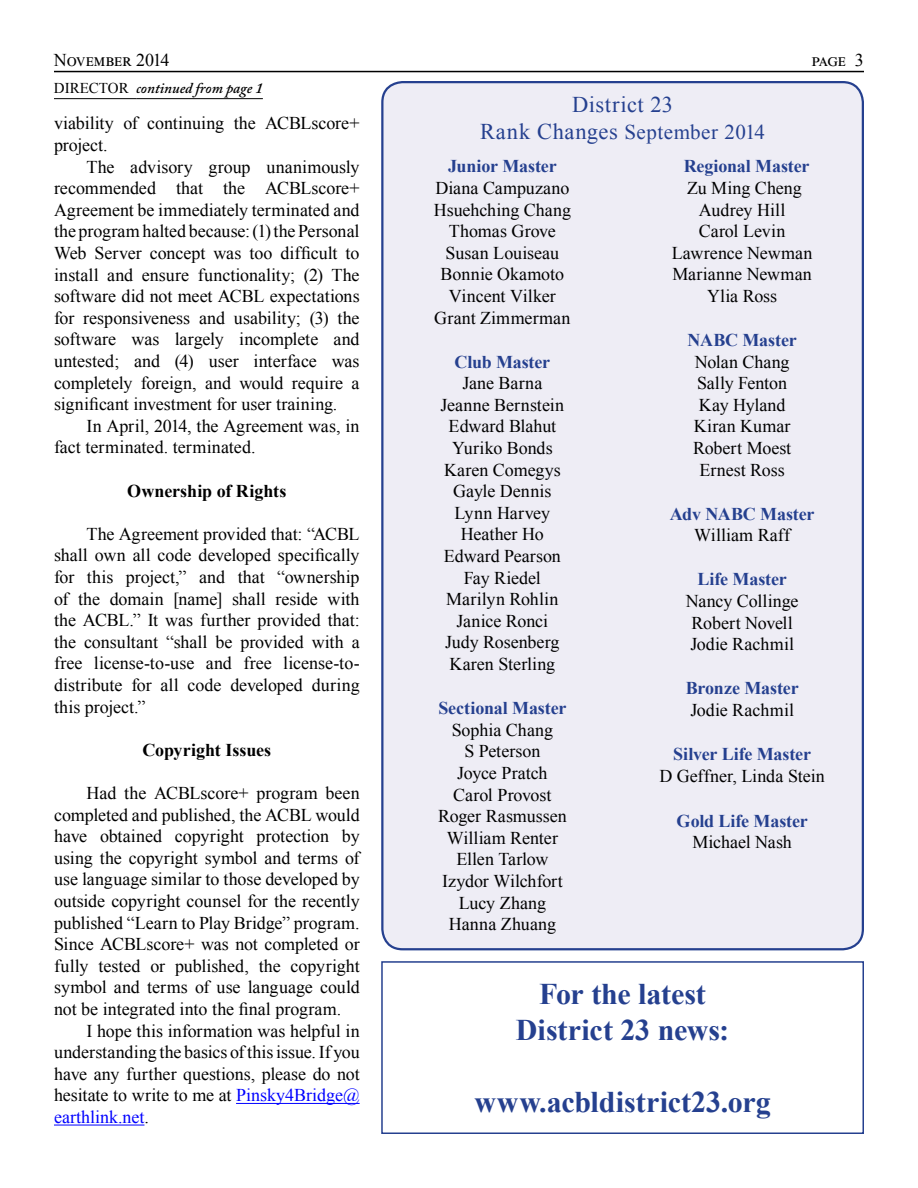
<style>
.page{position:relative;width:918px;height:1188px;background:#fff}
.page>*{position:absolute;margin:0;border:0;box-sizing:border-box;transform-origin:0 0}
.t1{font:700 30px/36px "Times New Roman";letter-spacing:-.005em;color:#25408f;text-align:center}
.t2{font:22.5px "Times New Roman";letter-spacing:.02em;color:#25408f}
.t3{font:21px "Times New Roman";letter-spacing:.015em;color:#25408f}
.t4{font:18px/21.6px "Times New Roman";color:#000;text-align:center}
.t5{font:700 18px "Times New Roman";letter-spacing:-.01em;color:#25408f}
.t6{font:700 18px "Times New Roman";letter-spacing:.005em;color:#000}
.t7{font:italic 600 15px "Adobe Caslon Pro";color:#000}
.s1{font-family:"Times New Roman";font-weight:400;font-style:normal}
.s2{color:#00f}
.s3{font-size:22.5px}
</style>
<div class="page">
<hr style="left:54px;top:71px;width:810px;height:1px;background:#000">
<div style="left:381px;top:961px;width:483px;height:173px;border:2px solid #25408f"></div>
<div style="left:382px;top:82px;width:481px;height:867px;background:#eeedf5;border-radius:20px"></div>
<hr style="left:236px;top:1103px;width:124px;height:1px;background:#00f">
<hr style="left:54px;top:1125px;width:90px;height:1px;background:#00f">
<hr style="left:54px;top:98px;width:82px;height:1px;background:#000">
<hr style="left:136px;top:98px;width:127px;height:1px;background:#000">
<p class="t4" style="left:54px;top:49px;width:117px">November 2014</p>
<p class="t4" style="left:812px;top:49px;width:54px">page 3</p>
<p class="t7" style="left:54px;top:79px;width:210px"><span class="s1">DIRECTOR</span> continued from page 1</p>
<p class="t4" style="left:54px;top:112px;width:307px;text-align:left">viability of continuing the ACBLscore+ project.</p>
<p class="t4" style="left:54px;top:155px;width:307px;text-align:justify;text-indent:32px">The advisory group unanimously recommended that the ACBLscore+ Agreement be immediately terminated and the programhalted because:(1)the Personal Web Server concept was too difficult to install and ensure functionality; (2) The software did not meet ACBL expectations for responsiveness and usability; (3) the software was largely incomplete and untested; and (4) user interface was completely foreign, and would require a significant investment for user training.</p>
<p class="t4" style="left:54px;top:414px;width:307px;text-align:left;text-indent:32px">In April, 2014, the Agreement was, in fact terminated. terminated.</p>
<p class="t6" style="left:127px;top:478px;width:161px">Ownership of Rights</p>
<p class="t4" style="left:54px;top:522px;width:307px;text-align:justify;text-indent:32px">The Agreement provided that: “ACBL shall own all code developed specifically for this project,” and that “ownership of the domain [name] shall reside with the ACBL.” It was further provided that: the consultant “shall be provided with a free license-to-use and free license-to&shy;distribute for all code developed during this project.”</p>
<p class="t6" style="left:142px;top:737px;width:130px">Copyright Issues</p>
<p class="t4" style="left:54px;top:782px;width:307px;text-align:justify;text-indent:32px">Had the ACBLscore+ program been completed and published, the ACBL would have obtained copyright protection by using the copyright symbol and terms of use language similar to those developed by outside copyright counsel for the recently published “Learn to Play Bridge” program.<br>Since ACBLscore+ was not completed or fully tested or published, the copyright symbol and terms of use language could not be integrated into the final program.</p>
<p class="t4" style="left:54px;top:1019px;width:307px;text-align:justify;text-indent:32px">I hope this information was helpful in understanding the basics of this issue. If you have any further questions, please do not hesitate to write to me at <span class="s2">Pinsky4Bridge@ earthlink.net</span>.</p>
<p class="t2" style="left:572px;top:88px;width:103px">District 23</p>
<p class="t3" style="left:480px;top:117px;width:286px"><span class="s3">Rank Changes</span> September 2014</p>
<p class="t5" style="left:448px;top:153px;width:110px">Junior Master</p>
<p class="t4" style="left:434px;top:177px;width:139px">Diana Campuzano<br>Hsuehching Chang<br>Thomas Grove<br>Susan Louiseau<br>Bonnie Okamoto<br>Vincent Vilker<br>Grant Zimmerman</p>
<p class="t5" style="left:454px;top:349px;width:97px">Club Master</p>
<p class="t4" style="left:441px;top:372px;width:125px">Jane Barna<br>Jeanne Bernstein<br>Edward Blahut<br>Yuriko Bonds<br>Karen Comegys<br>Gayle Dennis<br>Lynn Harvey<br>Heather Ho<br>Edward Pearson<br>Fay Riedel<br>Marilyn Rohlin<br>Janice Ronci<br>Judy Rosenberg<br>Karen Sterling</p>
<p class="t5" style="left:438px;top:695px;width:130px">Sectional Master</p>
<p class="t4" style="left:438px;top:718px;width:130px">Sophia Chang<br>S Peterson<br>Joyce Pratch<br>Carol Provost<br>Roger Rasmussen<br>William Renter<br>Ellen Tarlow<br>Izydor Wilchfort<br>Lucy Zhang<br>Hanna Zhuang</p>
<p class="t5" style="left:684px;top:153px;width:127px">Regional Master</p>
<p class="t4" style="left:672px;top:177px;width:142px">Zu Ming Cheng<br>Audrey Hill<br>Carol Levin<br>Lawrence Newman<br>Marianne Newman<br>Ylia Ross</p>
<p class="t5" style="left:688px;top:327px;width:111px">NABC Master</p>
<p class="t4" style="left:693px;top:350px;width:100px">Nolan Chang<br>Sally Fenton<br>Kay Hyland<br>Kiran Kumar<br>Robert Moest<br>Ernest Ross</p>
<p class="t5" style="left:670px;top:501px;width:146px">Adv NABC Master</p>
<p class="t4" style="left:694px;top:524px;width:97px">William Raff</p>
<p class="t5" style="left:698px;top:566px;width:91px">Life Master</p>
<p class="t4" style="left:686px;top:590px;width:114px;text-align:left">Nancy Collinge<br>Robert Novell<br>Jodie Rachmil</p>
<p class="t5" style="left:686px;top:675px;width:115px">Bronze Master</p>
<p class="t4" style="left:690px;top:699px;width:105px">Jodie Rachmil</p>
<p class="t5" style="left:673px;top:741px;width:139px">Silver Life Master</p>
<p class="t4" style="left:659px;top:764px;width:167px">D Geffner, Linda Stein</p>
<p class="t5" style="left:677px;top:808px;width:133px">Gold Life Master</p>
<p class="t4" style="left:692px;top:831px;width:101px">Michael Nash</p>
<h1 class="t1" style="left:516px;top:975px;width:215px">For the latest<br>District 23 news:</h1>
<h1 class="t1" style="left:475px;top:1083px;width:298px">www.acbldistrict23.org</h1>
</div>
